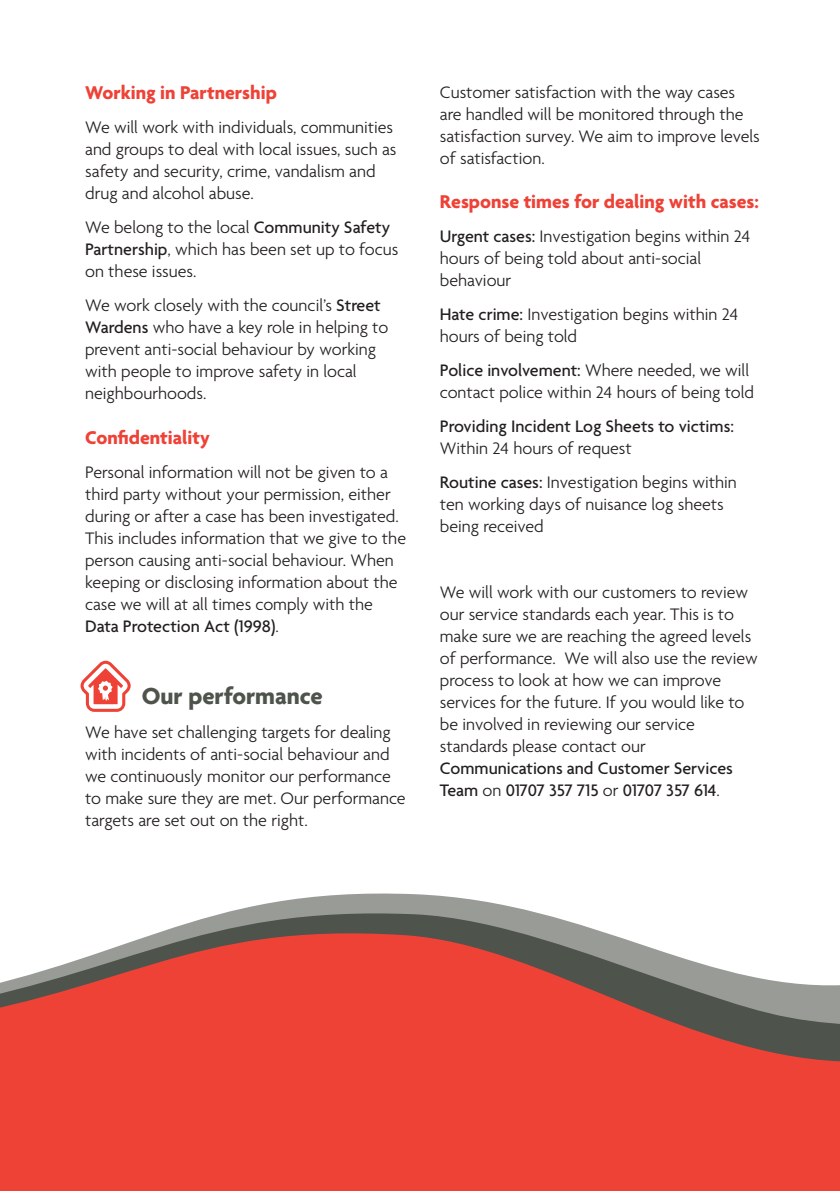
<style>
.page{position:relative;width:840px;height:1191px;background:#fff}
.page>*{position:absolute;margin:0;border:0;box-sizing:border-box;transform-origin:0 0}
.t1{font:700 25px "Agenda";color:#4e534c}
.t2{font:700 20px "Agenda";color:#ee4237}
.t3{font:300 18px/22px "Agenda";color:#231f20}
.t4{font:500 18px/22px "Agenda";color:#231f20}
.s1{font-weight:500}
.s2{font-weight:300}
</style>
<div class="page">
<div style="left:0;top:1062px;width:839px;height:129px;background:#ee4237"></div>
<div style="left:0;top:1053px;width:839px;height:9px;background:#ee4237"></div>
<svg style="left:0;top:893px;width:839px;height:160px"></svg>
<svg style="left:80px;top:660px;width:51px;height:52px"></svg>
<p class="t2" style="left:85px;top:81px;width:193px">Working in Partnership</p>
<p class="t3" style="left:85px;top:116px;width:313px">We will work with individuals, communities and groups to deal with local issues, such as safety and security, crime, vandalism and drug and alcohol abuse.</p>
<p class="t3" style="left:85px;top:216px;width:314px">We belong to the local <span class="s1">Community Safety<br>Partnership</span>, which has been set up to focus on these issues.</p>
<p class="t3" style="left:85px;top:294px;width:304px">We work closely with the council’s <span class="s1">Street Wardens</span> who have a key role in helping to prevent anti-social behaviour by working with people to improve safety in local neighbourhoods.</p>
<p class="t2" style="left:85px;top:425px;width:126px">Confidentiality</p>
<p class="t3" style="left:85px;top:460px;width:322px">Personal information will not be given to a third party without your permission, either during or after a case has been investigated.<br>This includes information that we give to the person causing anti-social behaviour. When keeping or disclosing information about the case we will at all times comply with the <span class="s1">Data Protection Act (1998)</span>.</p>
<h1 class="t1" style="left:142px;top:680px;width:182px">Our performance</h1>
<p class="t3" style="left:85px;top:720px;width:322px">We have set challenging targets for dealing with incidents of anti-social behaviour and we continuously monitor our performance to make sure they are met. Our performance targets are set out on the right.</p>
<p class="t3" style="left:439px;top:81px;width:321px">Customer satisfaction with the way cases are handled will be monitored through the satisfaction survey. We aim to improve levels of satisfaction.</p>
<p class="t2" style="left:439px;top:189px;width:320px">Response times for dealing with cases:</p>
<p class="t3" style="left:439px;top:225px;width:312px"><span class="s1">Urgent cases:</span> Investigation begins within 24 hours of being told about anti-social behaviour</p>
<p class="t3" style="left:439px;top:303px;width:300px"><span class="s1">Hate crime:</span> Investigation begins within 24 hours of being told</p>
<p class="t3" style="left:439px;top:359px;width:315px"><span class="s1">Police involvement:</span> Where needed, we will contact police within 24 hours of being told</p>
<p class="t4" style="left:439px;top:415px;width:295px">Providing Incident Log Sheets to victims:</p>
<p class="t3" style="left:439px;top:431px;width:298px;line-height:34px">Within 24 hours of request<br><span class="s1">Routine cases:</span> Investigation begins within</p>
<p class="t3" style="left:439px;top:493px;width:285px">ten working days of nuisance log sheets being received</p>
<p class="t3" style="left:439px;top:581px;width:319px">We will work with our customers to review our service standards each year. This is to make sure we are reaching the agreed levels of performance. We will also use the review process to look at how we can improve services for the future. If you would like to be involved in reviewing our service standards please contact our</p>
<p class="t4" style="left:439px;top:757px;width:294px">Communications and Customer Services<br>Team <span class="s2">on</span> 01707 357 715 <span class="s2">or</span> 01707 357 614<span class="s2">.</span></p>
</div>
